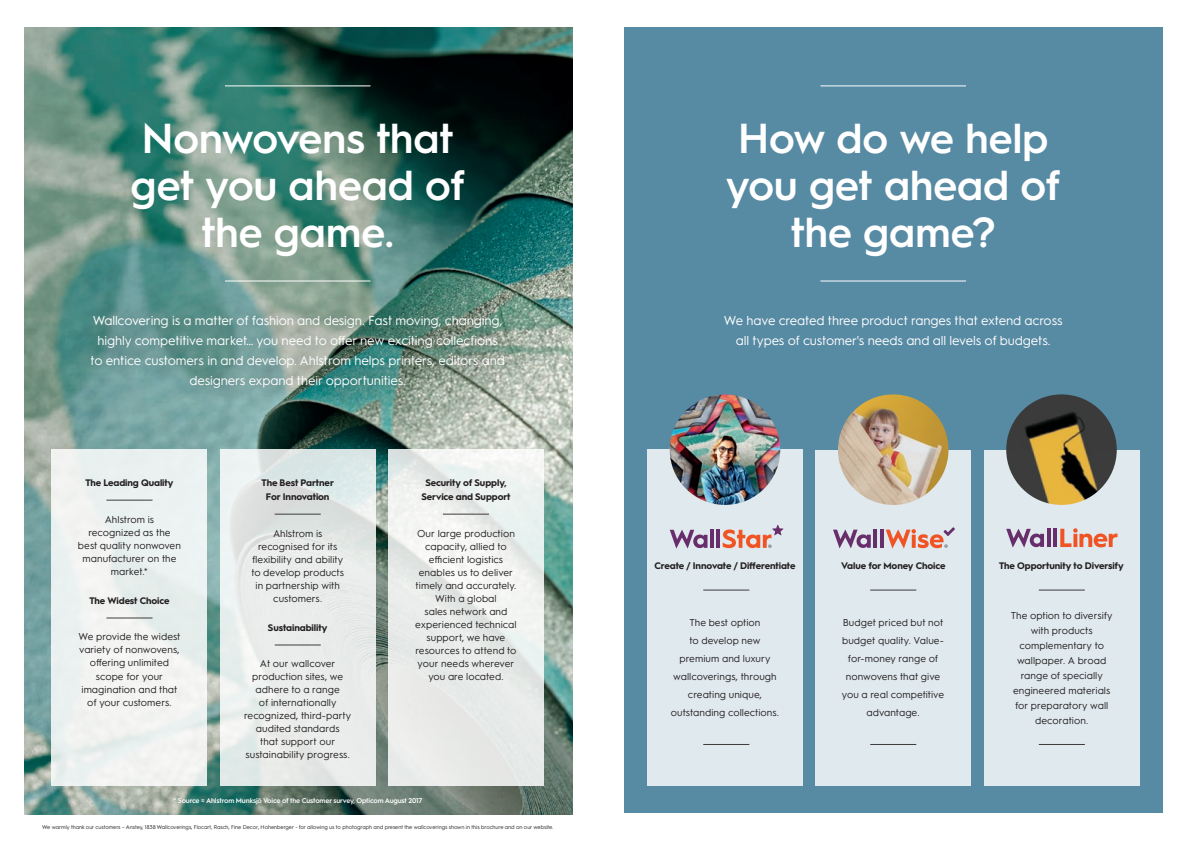
<style>
.page{position:relative;width:1191px;height:842px;background:#fff}
.page>*{position:absolute;margin:0;border:0;box-sizing:border-box;transform-origin:0 0}
.t1{font:600 42px/47px "Hurme Geometric Sans 1";letter-spacing:-.015em;color:#fff;text-align:center}
.t2{font:13px/20px "Hurme Geometric Sans 1";letter-spacing:-.01em;color:#fff;text-align:center}
.t3{font:10px/13px "Hurme Geometric Sans 1";letter-spacing:.005em;color:#231f20;text-align:center}
.t4{font:700 9.5px/14px "Hurme Geometric Sans 1";letter-spacing:-.01em;color:#231f20;text-align:center}
.t5{font:600 7px "Hurme Geometric Sans 1";letter-spacing:-.025em;color:#fff}
.t6{font:5.5px "Hurme Geometric Sans 1";letter-spacing:-.01em;color:#231f20}
</style>
<div class="page">
<img style="left:24px;top:28px;width:549px;height:786px">
<div style="left:623px;top:27px;width:539px;height:785px;background:#578aa3"></div>
<div style="left:647px;top:449px;width:156px;height:336px;background:#e0e9ee"></div>
<div style="left:51px;top:449px;width:156px;height:336px;background:#edf2f1"></div>
<div style="left:983px;top:450px;width:156px;height:335px;background:#e0e9ee"></div>
<svg style="left:388px;top:449px;width:156px;height:336px;fill:#e9edeb"></svg>
<div style="left:815px;top:450px;width:156px;height:335px;background:#e0e9ee"></div>
<svg style="left:220px;top:449px;width:156px;height:336px;fill:#e9ecea"></svg>
<div style="left:74px;top:298px;width:448px;height:107px;background:#231f20;opacity:.7"></div>
<svg style="left:669px;top:530px;width:38px;height:19px"></svg>
<hr style="left:710px;top:530px;width:4px;height:18px;background:#682e6c">
<hr style="left:716px;top:530px;width:4px;height:18px;background:#682e6c">
<svg style="left:722px;top:525px;width:61px;height:23px"></svg>
<svg style="left:833px;top:529px;width:37px;height:19px"></svg>
<hr style="left:873px;top:530px;width:4px;height:18px;background:#682e6c">
<svg style="left:880px;top:530px;width:3px;height:18px"></svg>
<svg style="left:885px;top:527px;width:70px;height:22px"></svg>
<svg style="left:1060px;top:528px;width:57px;height:19px"></svg>
<svg style="left:1006px;top:529px;width:38px;height:19px"></svg>
<svg style="left:1047px;top:529px;width:3px;height:18px"></svg>
<hr style="left:1053px;top:529px;width:4px;height:18px;background:#682e6c">
<img style="left:669px;top:394px;width:111px;height:111px;border-radius:55px">
<img style="left:838px;top:394px;width:110px;height:111px;border-radius:55px">
<img style="left:1006px;top:394px;width:110px;height:111px;border-radius:55px">
<hr style="left:703px;top:590px;width:46px;height:1px;background:#3c3c3c">
<hr style="left:106px;top:500px;width:46px;height:1px;background:#3c3c3c">
<hr style="left:275px;top:514px;width:46px;height:1px;background:#3c3c3c">
<hr style="left:275px;top:645px;width:46px;height:1px;background:#3c3c3c">
<hr style="left:443px;top:514px;width:46px;height:1px;background:#3c3c3c">
<hr style="left:106px;top:618px;width:46px;height:1px;background:#3c3c3c">
<hr style="left:870px;top:590px;width:46px;height:1px;background:#3c3c3c">
<hr style="left:1038px;top:590px;width:46px;height:1px;background:#3c3c3c">
<hr style="left:703px;top:744px;width:46px;height:1px;background:#3c3c3c">
<hr style="left:870px;top:744px;width:46px;height:1px;background:#3c3c3c">
<hr style="left:1038px;top:744px;width:46px;height:1px;background:#3c3c3c">
<hr style="left:820px;top:280px;width:146px;height:1px;background:#fff">
<hr style="left:225px;top:280px;width:145px;height:1px;background:#fff">
<hr style="left:820px;top:85px;width:146px;height:1px;background:#fff">
<hr style="left:225px;top:85px;width:145px;height:1px;background:#fff">
<h1 class="t1" style="left:130px;top:112px;width:336px">Nonwovens that get you ahead of the game.</h1>
<p class="t2" style="left:91px;top:310px;width:416px">Wallcovering is a matter of fashion and design. Fast moving, changing, highly competitive market… you need to offer new exciting collections to entice customers in and develop. Ahlstrom helps printers, editors and designers expand their opportunities.</p>
<p class="t4" style="left:85px;top:475px;width:90px">The Leading Quality</p>
<p class="t4" style="left:261px;top:475px;width:74px">The Best Partner<br>For Innovation</p>
<p class="t3" style="left:78px;top:512px;width:105px">Ahlstrom is recognized as the best quality nonwoven manufacturer on the market.*</p>
<p class="t4" style="left:89px;top:593px;width:82px">The Widest Choice</p>
<p class="t3" style="left:78px;top:630px;width:104px">We provide the widest variety of nonwovens, offering unlimited scope for your imagination and that of your customers.</p>
<p class="t3" style="left:251px;top:526px;width:94px">Ahlstrom is recognised for its flexibility and ability to develop products in partnership with customers.</p>
<p class="t4" style="left:268px;top:620px;width:61px">Sustainability</p>
<p class="t3" style="left:244px;top:657px;width:109px">At our wallcover production sites, we adhere to a range<br>of internationally recognized, third-party audited standards<br>that support our sustainability progress.</p>
<p class="t4" style="left:421px;top:475px;width:91px">Security of Supply,<br>Service and Support</p>
<p class="t3" style="left:415px;top:526px;width:103px">Our large production capacity, allied to efficient logistics enables us to deliver timely and accurately.<br>With a global<br>sales network and experienced technical support, we have resources to attend to your needs wherever you are located.</p>
<p class="t5" style="left:173px;top:796px;width:250px">* Source = Ahlstrom Munksjö Voice of the Customer survey, Opticom August 2017</p>
<p class="t6" style="left:42px;top:823px;width:513px">We warmly thank our customers – Anstey, 1838 Wallcoverings, Flocart, Rasch, Fine Decor, Hohenberger - for allowing us to photograph and present the wallcoverings shown in this brochure and on our website.</p>
<h1 class="t1" style="left:726px;top:112px;width:336px">How do we help you get ahead of the game?</h1>
<h2 class="t2" style="left:724px;top:310px;width:340px">We have created three product ranges that extend across all types of customer's needs and all levels of budgets.</h2>
<p class="t4" style="left:654px;top:558px;width:143px">Create / Innovate / Differentiate</p>
<p class="t4" style="left:841px;top:558px;width:106px">Value for Money Choice</p>
<p class="t4" style="left:999px;top:558px;width:126px">The Opportunity to Diversify</p>
<p class="t3" style="left:671px;top:613px;width:110px;line-height:18px">The best option<br>to develop new premium and luxury wallcoverings, through creating unique, outstanding collections.</p>
<p class="t3" style="left:842px;top:613px;width:104px;line-height:18px">Budget priced but not budget quality. Value&shy;for-money range of nonwovens that give you a real competitive advantage.</p>
<p class="t3" style="left:1010px;top:607px;width:103px;line-height:15px">The option to diversify with products complementary to wallpaper. A broad range of specially engineered materials for preparatory wall decoration.</p>
</div>
